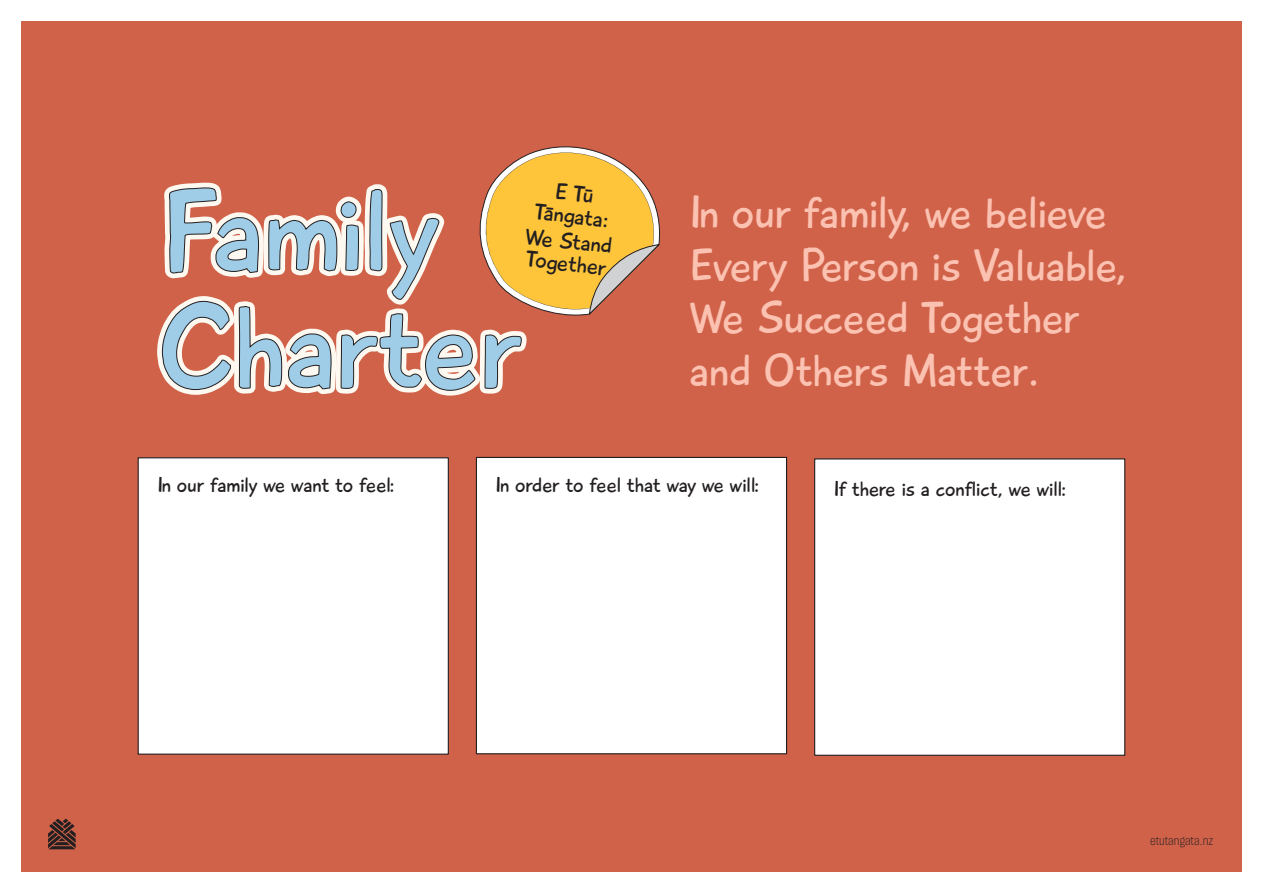
<style>
.page{position:relative;width:1263px;height:893px;background:#fff}
.page>*{position:absolute;margin:0;border:0;box-sizing:border-box;transform-origin:0 0}
.t1{font:46.5px/52.5px "Playtime With Hot Toddies";color:#fbc1b1}
.t2{font:23.7px/22.5px "Playtime With Hot Toddies";color:#231f20;text-align:center}
.t3{font:21.45px "Playtime With Hot Toddies";color:#231f20}
.t4{font:12px "Sharp Grotesk Light 15";color:#231f20}
</style>
<div class="page">
<div style="left:21px;top:21px;width:1221px;height:851px;background:#d1624a"></div>
<svg style="left:48px;top:819px;width:28px;height:30px"></svg>
<div style="left:138px;top:457px;width:311px;height:298px;background:#fff;border:1px solid #231f20"></div>
<div style="left:476px;top:457px;width:311px;height:297px;background:#fff;border:1px solid #231f20"></div>
<div style="left:814px;top:458px;width:311px;height:298px;background:#fff;border:1px solid #231f20"></div>
<svg style="left:150px;top:146px;width:511px;height:609px"></svg>
<p class="t2" style="left:539px;top:178px;width:76px;rotate:7deg">E Tu<br>Tangata:</p>
<p class="t2" style="left:527px;top:224px;width:89px;text-align:left;rotate:7deg">We Stand<br>Together</p>
<h1 class="t1" style="left:689px;top:187px;width:439px">In our family, we believe<br>Every Person is Valuable,<br>We Succeed Together and Others Matter.</h1>
<p class="t3" style="left:157px;top:472px;width:239px">In our family we want to feel:</p>
<p class="t3" style="left:496px;top:472px;width:265px">In order to feel that way we will:</p>
<p class="t3" style="left:834px;top:476px;width:234px">If there is a conflict, we will:</p>
<p class="t4" style="left:1150px;top:833px;width:65px">etutangata.nz</p>
</div>
